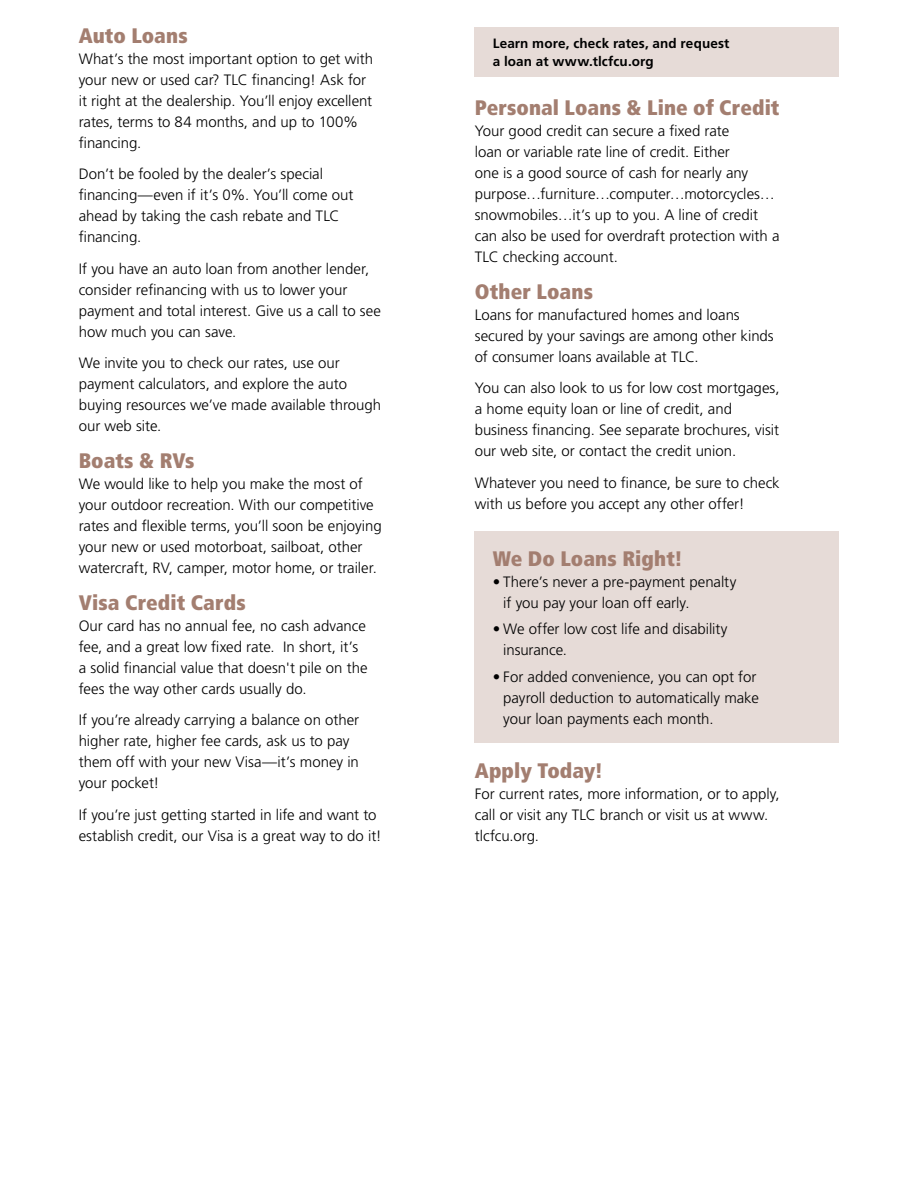
<style>
.page{position:relative;width:918px;height:1188px;background:#fff}
.page>*{position:absolute;margin:0;border:0;box-sizing:border-box;transform-origin:0 0}
.t1{font:900 condensed 21px "Frutiger LT Std";letter-spacing:.005em;color:#a37e70}
.t2{font:300 15px/21px "Frutiger LT Std";color:#000}
.t3{font:700 13.5px/18px "Frutiger LT Std";letter-spacing:.01em;color:#000}
</style>
<div class="page">
<div style="left:475px;top:27px;width:364px;height:49px;background:#e6dbd7"></div>
<div style="left:475px;top:531px;width:364px;height:211px;background:#e6dbd7"></div>
<h1 class="t1" style="left:79px;top:23px;width:111px">Auto Loans</h1>
<p class="t2" style="left:79px;top:48px;width:296px">What’s the most important option to get with your new or used car? TLC financing! Ask for it right at the dealership. You’ll enjoy excellent rates, terms to 84 months, and up to 100% financing.</p>
<p class="t2" style="left:79px;top:164px;width:276px">Don’t be fooled by the dealer’s special financing—even if it’s 0%. You’ll come out ahead by taking the cash rebate and TLC financing.</p>
<p class="t2" style="left:79px;top:258px;width:304px">If you have an auto loan from another lender, consider refinancing with us to lower your payment and total interest. Give us a call to see how much you can save.</p>
<p class="t2" style="left:79px;top:353px;width:304px">We invite you to check our rates, use our payment calculators, and explore the auto buying resources we’ve made available through our web site.</p>
<h1 class="t1" style="left:79px;top:448px;width:117px">Boats &amp; RVs</h1>
<p class="t2" style="left:79px;top:474px;width:305px">We would like to help you make the most of your outdoor recreation. With our competitive rates and flexible terms, you’ll soon be enjoying your new or used motorboat, sailboat, other watercraft, RV, camper, motor home, or trailer.</p>
<h1 class="t1" style="left:79px;top:590px;width:169px">Visa Credit Cards</h1>
<p class="t2" style="left:79px;top:615px;width:290px">Our card has no annual fee, no cash advance fee, and a great low fixed rate. In short, it’s a solid financial value that doesn't pile on the fees the way other cards usually do.</p>
<p class="t2" style="left:79px;top:710px;width:282px">If you’re already carrying a balance on other higher rate, higher fee cards, ask us to pay them off with your new Visa—it’s money in your pocket!</p>
<p class="t2" style="left:79px;top:804px;width:305px">If you’re just getting started in life and want to establish credit, our Visa is a great way to do it!</p>
<p class="t3" style="left:493px;top:34px;width:238px">Learn more, check rates, and request a loan at www.tlcfcu.org</p>
<h1 class="t1" style="left:475px;top:95px;width:306px">Personal Loans &amp; Line of Credit</h1>
<p class="t2" style="left:475px;top:120px;width:306px">Your good credit can secure a fixed rate<br>loan or variable rate line of credit. Either<br>one is a good source of cash for nearly any purpose…furniture…computer…motorcycles… snowmobiles…it’s up to you. A line of credit can also be used for overdraft protection with a TLC checking account.</p>
<h1 class="t1" style="left:475px;top:278px;width:120px">Other Loans</h1>
<p class="t2" style="left:475px;top:304px;width:301px">Loans for manufactured homes and loans secured by your savings are among other kinds of consumer loans available at TLC.</p>
<p class="t2" style="left:475px;top:378px;width:306px">You can also look to us for low cost mortgages, a home equity loan or line of credit, and business financing. See separate brochures, visit our web site, or contact the credit union.</p>
<p class="t2" style="left:475px;top:472px;width:307px">Whatever you need to finance, be sure to check with us before you accept any other offer!</p>
<h1 class="t1" style="left:493px;top:546px;width:192px">We Do Loans Right!</h1>
<p class="t2" style="left:503px;top:572px;width:235px;text-indent:-10px">• There’s never a pre-payment penalty if you pay your loan off early.</p>
<p class="t2" style="left:503px;top:619px;width:226px;text-indent:-10px">• We offer low cost life and disability insurance.</p>
<p class="t2" style="left:503px;top:666px;width:257px;text-indent:-10px">• For added convenience, you can opt for payroll deduction to automatically make your loan payments each month.</p>
<h1 class="t1" style="left:475px;top:758px;width:130px">Apply Today!</h1>
<p class="t2" style="left:475px;top:783px;width:307px">For current rates, more information, or to apply, call or visit any TLC branch or visit us at www. tlcfcu.org.</p>
</div>
